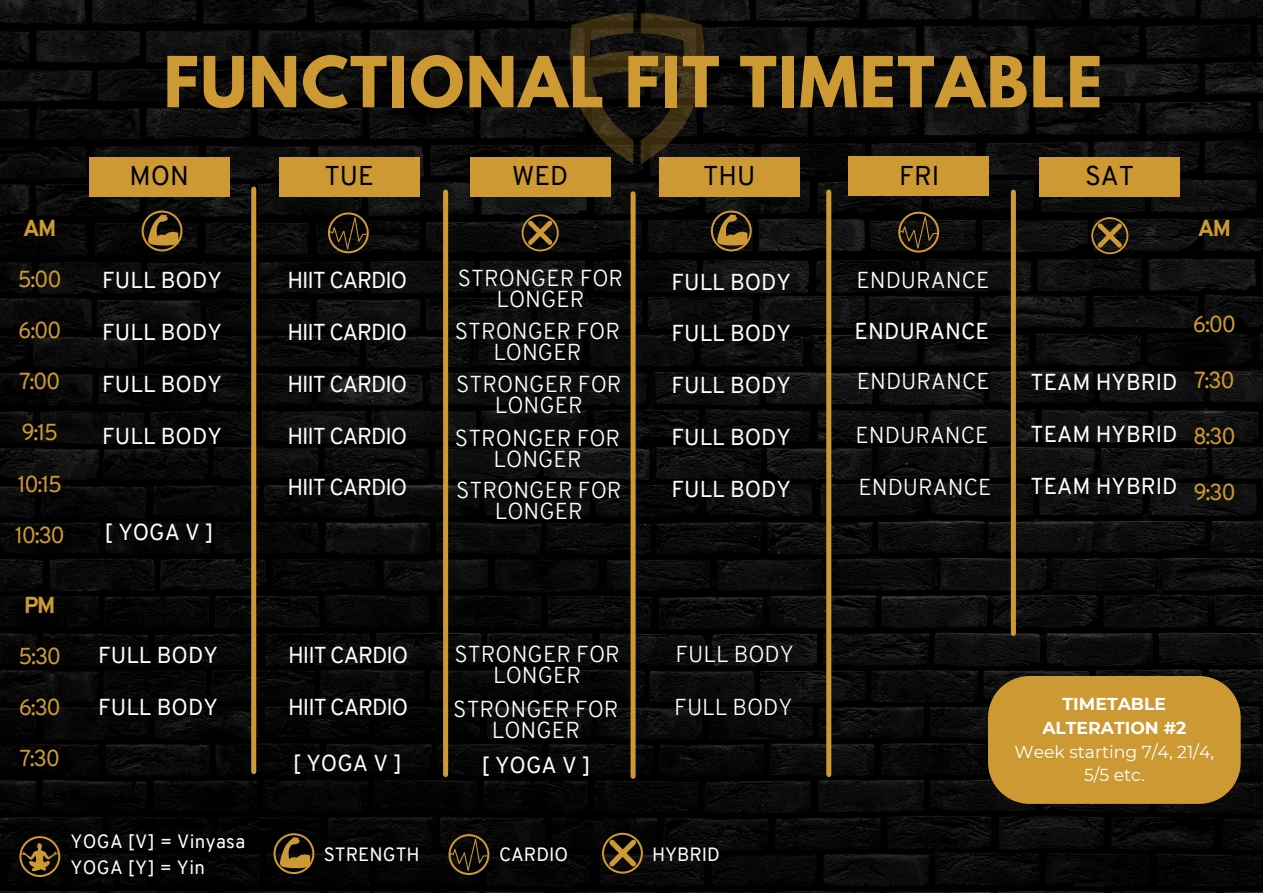
<style>
.page{position:relative;width:1263px;height:893px;background:#fff}
.page>*{position:absolute;margin:0;border:0;box-sizing:border-box;transform-origin:0 0}
.t1{font:700 62.25px "League Spartan";letter-spacing:.025em;color:#c93}
.t2{font:26.55px "Overpass";color:#000}
.t3{font:300 22.5px/20.9px "Overpass";color:#fff;text-align:center}
.t4{font:22.5px "Overpass";color:#fff}
.t5{font:22.5px "Overpass";letter-spacing:-.045em;color:#fff}
.t6{font:22.5px "Overpass";letter-spacing:-.06em;color:#c93}
.t7{font:800 22.5px "Overpass";color:#c93}
.t8{font:18.75px "Overpass";color:#fff}
.t9{font:18.75px "Overpass";letter-spacing:.02em;color:#fff}
.t10{font:17.25px/23.6px "Montserrat";color:#fff;text-align:center}
.t11{font:700 17.25px/23.6px "Montserrat";color:#fff;text-align:center}
</style>
<div class="page">
<img style="left:0;top:0;width:1263px;height:893px">
<img style="left:559px;top:6px;width:151px;height:166px">
<div style="left:90px;top:157px;width:140px;height:40px;background:#c93"></div>
<svg style="left:19px;top:836px;width:41px;height:41px;background:#493714"></svg>
<div style="left:1039px;top:157px;width:141px;height:40px;background:#c93"></div>
<div style="left:279px;top:157px;width:141px;height:40px;background:#c93"></div>
<div style="left:470px;top:157px;width:140px;height:40px;background:#c93"></div>
<div style="left:659px;top:157px;width:140px;height:40px;background:#c93"></div>
<div style="left:848px;top:156px;width:141px;height:40px;background:#c93"></div>
<div style="left:1011px;top:192px;width:5px;height:441px;background:#c93"></div>
<svg style="left:273px;top:833px;width:41px;height:41px;background:#574116"></svg>
<svg style="left:448px;top:834px;width:41px;height:41px;background:#31260f"></svg>
<svg style="left:602px;top:832px;width:41px;height:41px;background:#4a3915"></svg>
<div style="left:251px;top:189px;width:5px;height:582px;background:#c93"></div>
<svg style="left:711px;top:210px;width:41px;height:41px;background:#5b451a"></svg>
<svg style="left:1091px;top:217px;width:37px;height:37px"></svg>
<div style="left:826px;top:192px;width:5px;height:582px;background:#c93"></div>
<div style="left:630px;top:194px;width:6px;height:582px;background:#c93"></div>
<div style="left:443px;top:192px;width:5px;height:582px;background:#c93"></div>
<div style="left:988px;top:676px;width:253px;height:128px;background:#c93"></div>
<svg style="left:522px;top:214px;width:37px;height:37px"></svg>
<svg style="left:898px;top:212px;width:41px;height:40px;background:#352912"></svg>
<svg style="left:142px;top:210px;width:40px;height:41px;background:#5a4419"></svg>
<svg style="left:328px;top:212px;width:41px;height:41px;background:#31260f"></svg>
<p class="t1" style="left:164px;top:51px;width:940px">FUNCTIONAL FIT TIMETABLE</p>
<h4 class="t7" style="left:23px;top:219px;width:35px">AM</h4>
<h4 class="t6" style="left:18px;top:270px;width:45px">5:00</h4>
<h4 class="t6" style="left:18px;top:321px;width:45px">6:00</h4>
<h4 class="t6" style="left:19px;top:372px;width:43px">7:00</h4>
<h4 class="t6" style="left:21px;top:423px;width:38px">9:15</h4>
<h4 class="t6" style="left:17px;top:475px;width:46px">10:15</h4>
<h4 class="t6" style="left:15px;top:526px;width:52px">10:30</h4>
<p class="t7" style="left:24px;top:596px;width:33px">PM</p>
<p class="t6" style="left:18px;top:647px;width:44px">5:30</p>
<p class="t6" style="left:19px;top:698px;width:44px">6:30</p>
<p class="t6" style="left:20px;top:749px;width:42px">7:30</p>
<p class="t2" style="left:129px;top:165px;width:61px">MON</p>
<p class="t4" style="left:102px;top:271px;width:121px">FULL BODY</p>
<p class="t4" style="left:102px;top:323px;width:121px">FULL BODY</p>
<p class="t4" style="left:102px;top:375px;width:121px">FULL BODY</p>
<p class="t4" style="left:102px;top:426px;width:121px">FULL BODY</p>
<p class="t4" style="left:105px;top:523px;width:111px">[ YOGA V ]</p>
<h4 class="t4" style="left:98px;top:646px;width:121px">FULL BODY</h4>
<h4 class="t4" style="left:98px;top:697px;width:121px">FULL BODY</h4>
<h2 class="t9" style="left:70px;top:833px;width:176px">YOGA [V] = Vinyasa</h2>
<p class="t8" style="left:70px;top:859px;width:136px">YOGA [Y] = Yin</p>
<p class="t2" style="left:324px;top:165px;width:51px">TUE</p>
<p class="t2" style="left:512px;top:165px;width:58px">WED</p>
<p class="t2" style="left:703px;top:165px;width:54px">THU</p>
<p class="t2" style="left:899px;top:165px;width:42px">FRI</p>
<p class="t2" style="left:1085px;top:165px;width:51px">SAT</p>
<h2 class="t5" style="left:287px;top:271px;width:121px">HIIT CARDIO</h2>
<h2 class="t5" style="left:287px;top:323px;width:121px">HIIT CARDIO</h2>
<h2 class="t5" style="left:287px;top:375px;width:121px">HIIT CARDIO</h2>
<h2 class="t5" style="left:287px;top:426px;width:121px">HIIT CARDIO</h2>
<h2 class="t5" style="left:287px;top:478px;width:121px">HIIT CARDIO</h2>
<h5 class="t3" style="left:458px;top:270px;width:167px">STRONGER FOR<br>LONGER</h5>
<p class="t3" style="left:455px;top:323px;width:167px">STRONGER FOR<br>LONGER</p>
<p class="t3" style="left:456px;top:376px;width:167px">STRONGER FOR<br>LONGER</p>
<p class="t3" style="left:455px;top:429px;width:167px">STRONGER FOR<br>LONGER</p>
<p class="t3" style="left:456px;top:482px;width:167px">STRONGER FOR<br>LONGER</p>
<p class="t4" style="left:671px;top:273px;width:121px">FULL BODY</p>
<p class="t4" style="left:671px;top:324px;width:121px">FULL BODY</p>
<p class="t4" style="left:671px;top:376px;width:121px">FULL BODY</p>
<p class="t4" style="left:671px;top:428px;width:121px">FULL BODY</p>
<p class="t4" style="left:671px;top:480px;width:121px">FULL BODY</p>
<p class="t3" style="left:856px;top:272px;width:135px">ENDURANCE</p>
<h2 class="t4" style="left:855px;top:322px;width:136px">ENDURANCE</h2>
<h4 class="t3" style="left:857px;top:373px;width:135px">ENDURANCE</h4>
<h2 class="t3" style="left:855px;top:427px;width:135px">ENDURANCE</h2>
<h4 class="t3" style="left:858px;top:479px;width:135px">ENDURANCE</h4>
<p class="t4" style="left:1031px;top:373px;width:148px">TEAM HYBRID</p>
<p class="t4" style="left:1031px;top:425px;width:148px">TEAM HYBRID</p>
<h1 class="t4" style="left:1031px;top:476px;width:148px">TEAM HYBRID</h1>
<p class="t7" style="left:1198px;top:219px;width:35px">AM</p>
<p class="t6" style="left:1193px;top:315px;width:45px">6:00</p>
<p class="t6" style="left:1194px;top:371px;width:42px">7:30</p>
<p class="t6" style="left:1193px;top:427px;width:44px">8:30</p>
<p class="t6" style="left:1193px;top:483px;width:44px">9:30</p>
<p class="t5" style="left:288px;top:646px;width:121px">HIIT CARDIO</p>
<p class="t5" style="left:288px;top:697px;width:121px">HIIT CARDIO</p>
<p class="t4" style="left:293px;top:754px;width:111px">[ YOGA V ]</p>
<p class="t3" style="left:454px;top:646px;width:167px">STRONGER FOR<br>LONGER</p>
<h4 class="t3" style="left:453px;top:701px;width:167px">STRONGER FOR<br>LONGER</h4>
<p class="t4" style="left:481px;top:756px;width:111px">[ YOGA V ]</p>
<p class="t3" style="left:675px;top:646px;width:120px">FULL BODY</p>
<h4 class="t3" style="left:674px;top:698px;width:120px">FULL BODY</h4>
<h2 class="t8" style="left:324px;top:847px;width:98px">STRENGTH</h2>
<h2 class="t8" style="left:499px;top:847px;width:71px">CARDIO</h2>
<h2 class="t8" style="left:652px;top:847px;width:70px">HYBRID</h2>
<p class="t11" style="left:1042px;top:692px;width:146px">TIMETABLE<br>ALTERATION #2</p>
<p class="t10" style="left:1014px;top:739px;width:201px">Week starting 7/4, 21/4,<br>5/5 etc.</p>
</div>
